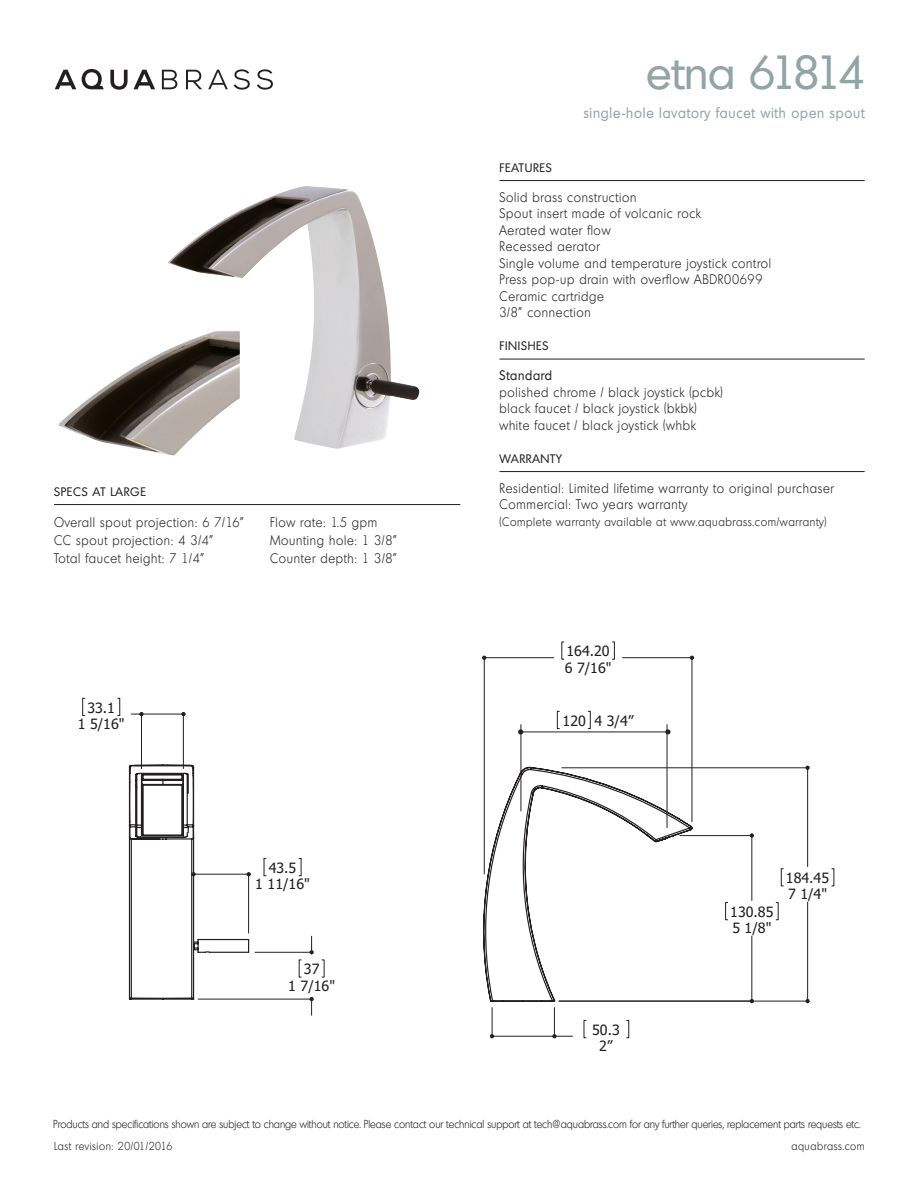
<style>
.page{position:relative;width:918px;height:1188px;background:#fff}
.page>*{position:absolute;margin:0;border:0;box-sizing:border-box;transform-origin:0 0}
.t1{font:46.5px "Montreal Serial";letter-spacing:-.09em;color:#91a5a4}
.t2{font:15px "Montreal Serial";letter-spacing:.06em;color:#91a5a4;scale:.9 1}
.t3{font:14.25px/16.4px "Tahoma";color:#231f20}
.designer{font:300 13.5px "Montreal Serial";letter-spacing:.06em;color:#231f20;scale:.9 1}
.designer-2{font:13.5px "Montreal Serial";letter-spacing:.06em;color:#231f20;scale:.9 1}
.designer-3{font:300 12px "Montreal Serial";letter-spacing:.06em;color:#231f20;scale:.9 1}
.designer-4{font:12px "Montreal Serial";letter-spacing:.06em;color:#231f20}
.designer-5{font:300 11.25px "Montreal Serial";color:#231f20;scale:.9 1}
.designer-6{font:300 11.25px "Montreal Serial";letter-spacing:.06em;color:#231f20;scale:.9 1}
</style>
<div class="page">
<img style="left:168px;top:186px;width:252px;height:263px">
<hr style="left:500px;top:180px;width:365px;height:1px;background:#231f20">
<hr style="left:500px;top:359px;width:365px;height:1px;background:#231f20">
<hr style="left:500px;top:471px;width:365px;height:1px;background:#231f20">
<hr style="left:54px;top:504px;width:406px;height:1px;background:#231f20">
<svg style="left:482px;top:656px;width:353px;height:346px"></svg>
<hr style="left:807px;top:768px;width:1px;height:99px;background:#231f20">
<hr style="left:807px;top:902px;width:1px;height:99px;background:#231f20">
<svg style="left:805px;top:765px;width:5px;height:5px"></svg>
<svg style="left:806px;top:999px;width:4px;height:5px"></svg>
<hr style="left:562px;top:767px;width:246px;height:1px;background:#231f20">
<svg style="left:584px;top:1020px;width:2px;height:18px"></svg>
<div style="left:626px;top:1020px;width:3px;height:18px;border:1px solid #231f20"></div>
<hr style="left:492px;top:1036px;width:62px;height:1px;background:#231f20">
<svg style="left:552px;top:1008px;width:21px;height:31px"></svg>
<svg style="left:490px;top:1008px;width:5px;height:31px"></svg>
<svg style="left:82px;top:697px;width:220px;height:303px"></svg>
<svg style="left:117px;top:697px;width:208px;height:281px"></svg>
<hr style="left:198px;top:999px;width:114px;height:1px;background:#231f20">
<hr style="left:255px;top:952px;width:57px;height:1px;background:#231f20">
<svg style="left:309px;top:997px;width:5px;height:18px"></svg>
<svg style="left:309px;top:710px;width:282px;height:245px"></svg>
<hr style="left:521px;top:725px;width:1px;height:86px;background:#231f20">
<hr style="left:667px;top:725px;width:1px;height:103px;background:#231f20">
<hr style="left:521px;top:732px;width:147px;height:1px;background:#231f20">
<svg style="left:518px;top:729px;width:5px;height:5px"></svg>
<svg style="left:665px;top:729px;width:6px;height:5px"></svg>
<img style="left:58px;top:332px;width:181px;height:124px">
<svg style="left:55px;top:70px;width:21px;height:19px"></svg>
<svg style="left:110px;top:70px;width:18px;height:20px"></svg>
<svg style="left:134px;top:70px;width:21px;height:19px"></svg>
<svg style="left:162px;top:70px;width:15px;height:19px"></svg>
<svg style="left:186px;top:70px;width:16px;height:19px"></svg>
<svg style="left:208px;top:70px;width:20px;height:19px"></svg>
<svg style="left:234px;top:69px;width:16px;height:21px"></svg>
<svg style="left:257px;top:69px;width:16px;height:21px"></svg>
<svg style="left:82px;top:69px;width:22px;height:20px"></svg>
<p class="designer-4" style="left:54px;top:484px;width:94px">SPECS AT LARGE</p>
<p class="designer" style="left:54px;top:514px;width:213px">Overall spout projection: 6 7/16”</p>
<p class="designer" style="left:270px;top:514px;width:121px">Flow rate: 1.5 gpm</p>
<p class="designer" style="left:54px;top:532px;width:179px">CC spout projection: 4 3/4”</p>
<p class="designer" style="left:270px;top:532px;width:143px">Mounting hole: 1 3/8”</p>
<p class="designer" style="left:54px;top:550px;width:169px">Total faucet height: 7 1/4”</p>
<p class="designer" style="left:270px;top:550px;width:143px">Counter depth: 1 3/8”</p>
<p class="t3" style="left:78px;top:699px;width:48px;text-align:center">33.1<br>1 5/16"</p>
<p class="t3" style="left:269px;top:859px;width:29px">43.5</p>
<p class="t3" style="left:255px;top:875px;width:56px">1 11/16"</p>
<p class="t3" style="left:288px;top:960px;width:48px;text-align:center">37<br>1 7/16"</p>
<p class="t1" style="left:646px;top:43px;width:220px">etna 61814</p>
<p class="t2" style="left:584px;top:103px;width:314px">single-hole lavatory faucet with open spout</p>
<p class="designer-4" style="left:500px;top:160px;width:54px">FEATURES</p>
<p class="designer" style="left:500px;top:189px;width:154px">Solid brass construction</p>
<p class="designer" style="left:500px;top:205px;width:225px">Spout insert made of volcanic rock</p>
<p class="designer" style="left:500px;top:222px;width:125px">Aerated water flow</p>
<p class="designer" style="left:500px;top:238px;width:113px">Recessed aerator</p>
<p class="designer" style="left:500px;top:255px;width:303px">Single volume and temperature joystick control</p>
<p class="designer" style="left:500px;top:271px;width:294px">Press pop-up drain with overflow ABDR00699</p>
<p class="designer" style="left:500px;top:288px;width:118px">Ceramic cartridge</p>
<p class="designer" style="left:500px;top:304px;width:103px">3/8” connection</p>
<p class="designer-4" style="left:500px;top:338px;width:51px">FINISHES</p>
<p class="designer-2" style="left:500px;top:367px;width:60px">Standard</p>
<p class="designer" style="left:500px;top:384px;width:250px">polished chrome / black joystick (pcbk)</p>
<p class="designer" style="left:500px;top:400px;width:221px">black faucet / black joystick (bkbk)</p>
<p class="designer" style="left:500px;top:417px;width:220px">white faucet / black joystick (whbk</p>
<p class="designer-4" style="left:500px;top:451px;width:64px">WARRANTY</p>
<p class="designer" style="left:500px;top:480px;width:373px">Residential: Limited lifetime warranty to original purchaser</p>
<p class="designer" style="left:500px;top:496px;width:210px">Commercial: Two years warranty</p>
<p class="designer-3" style="left:500px;top:514px;width:365px">(Complete warranty available at www.aquabrass.com/warranty)</p>
<p class="t3" style="left:565px;top:642px;width:48px">164.20<br>6 7/16"</p>
<p class="t3" style="left:563px;top:712px;width:73px">120 4 3/4”</p>
<p class="t3" style="left:592px;top:1021px;width:29px;text-align:center">50.3<br>2”</p>
<p class="t3" style="left:730px;top:903px;width:45px">130.85<br>5 1/8"</p>
<p class="t3" style="left:786px;top:869px;width:45px">184.45<br>7 1/4"</p>
<p class="designer-5" style="left:53px;top:1117px;width:898px">Products and specifications shown are subject to change without notice. Please contact our technical support at tech@aquabrass.com for any further queries, replacement parts requests etc.</p>
<p class="designer-6" style="left:54px;top:1139px;width:133px">Last revision: 20/01/2016</p>
<p class="designer-6" style="left:791px;top:1139px;width:83px">aquabrass.com</p>
</div>
